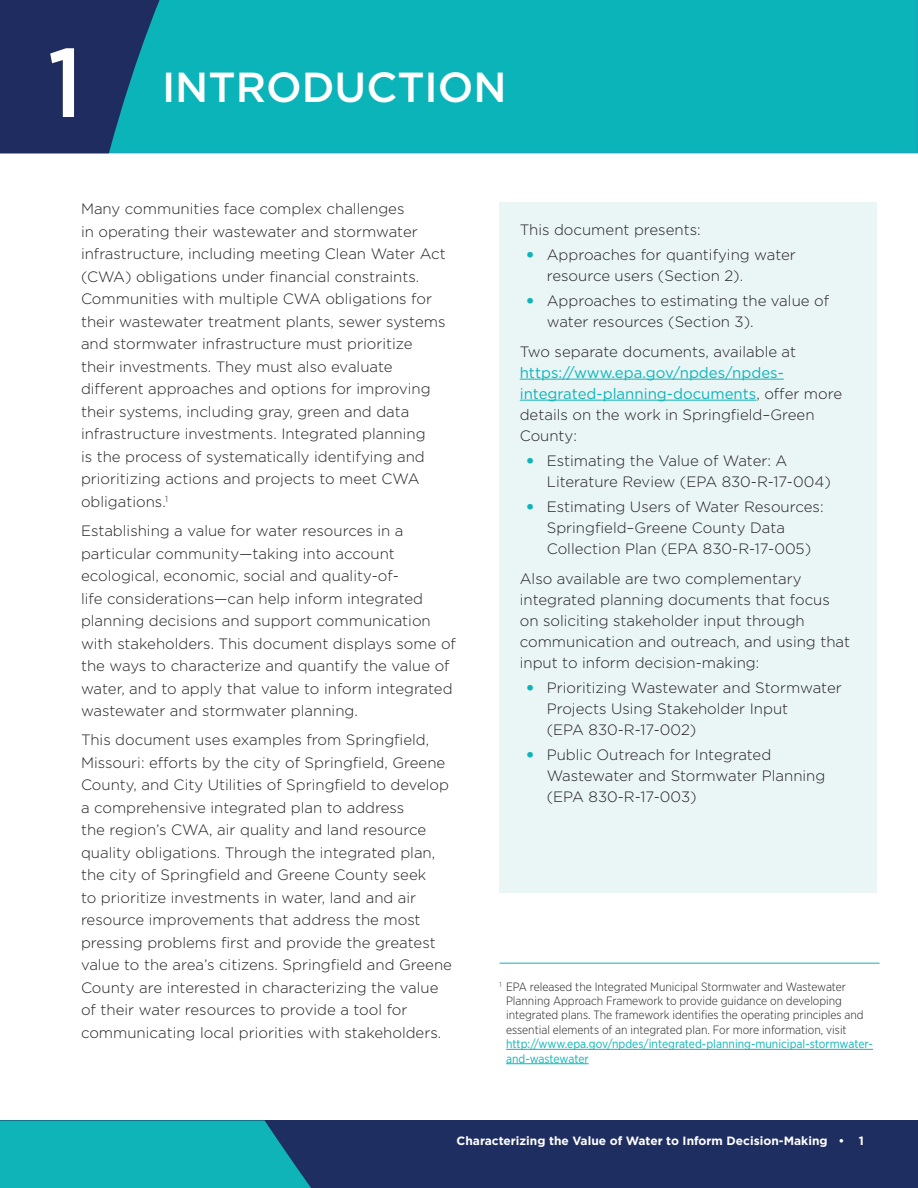
<style>
.page{position:relative;width:918px;height:1188px;background:#fff}
.page>*{position:absolute;margin:0;border:0;box-sizing:border-box;transform-origin:0 0}
.Heading_1-_Chapter_1{font:500 97.5px "Gotham Narrow";color:#fff}
.Chapter_title{font:500 42px "Gotham";color:#fff}
.Body_1{font:300 15px/22.5px "Gotham";color:#231f20}
.footnotes{font:300 12px/14.4px "Gotham Narrow";color:#231f20}
.t1{font:700 12px "Gotham";color:#fff}
.s1{font-weight:900;color:#0eb4b7}
.s2{font-weight:400;color:#0eb4b7}
</style>
<div class="page">
<div style="left:165px;top:0;width:753px;height:153px;background:#0bb4b8"></div>
<svg style="left:0;top:0;width:165px;height:153px;background:#1b456f"></svg>
<div style="left:500px;top:202px;width:378px;height:691px;background:#eaf5f6"></div>
<hr style="left:520px;top:379px;width:264px;height:1px;background:#0eb4b7">
<hr style="left:520px;top:400px;width:236px;height:1px;background:#0eb4b7">
<hr style="left:500px;top:963px;width:380px;height:1px;background:#0eb4b7">
<hr style="left:506px;top:1049px;width:367px;height:1px;background:#0eb4b7">
<hr style="left:506px;top:1063px;width:83px;height:1px;background:#0eb4b7">
<div style="left:0;top:1120px;width:918px;height:68px;background:#1f2e60"></div>
<svg style="left:0;top:1120px;width:311px;height:68px;background:#0fa8af"></svg>
<p class="Heading_1-_Chapter_1" style="left:48px;top:21px;width:36px">1</p>
<p class="Chapter_title" style="left:162px;top:60px;width:346px">INTRODUCTION</p>
<p class="Body_1" style="left:81px;top:198px;width:366px">Many communities face complex challenges<br>in operating their wastewater and stormwater infrastructure, including meeting Clean Water Act (CWA) obligations under financial constraints.<br>Communities with multiple CWA obligations for their wastewater treatment plants, sewer systems and stormwater infrastructure must prioritize their investments. They must also evaluate different approaches and options for improving their systems, including gray, green and data infrastructure investments. Integrated planning<br>is the process of systematically identifying and prioritizing actions and projects to meet CWA obligations.<sup>1</sup></p>
<p class="Body_1" style="left:81px;top:519px;width:377px">Establishing a value for water resources in a particular community—taking into account ecological, economic, social and quality-of-<br>life considerations—can help inform integrated planning decisions and support communication with stakeholders. This document displays some of the ways to characterize and quantify the value of water, and to apply that value to inform integrated wastewater and stormwater planning.</p>
<p class="Body_1" style="left:81px;top:729px;width:372px">This document uses examples from Springfield, Missouri: efforts by the city of Springfield, Greene County, and City Utilities of Springfield to develop a comprehensive integrated plan to address<br>the region’s CWA, air quality and land resource quality obligations. Through the integrated plan, the city of Springfield and Greene County seek<br>to prioritize investments in water, land and air resource improvements that address the most pressing problems first and provide the greatest value to the area’s citizens. Springfield and Greene County are interested in characterizing the value of their water resources to provide a tool for communicating local priorities with stakeholders.</p>
<p class="Body_1" style="left:520px;top:218px;width:183px">This document presents:</p>
<p class="Body_1" style="left:547px;top:244px;width:251px;line-height:21px;text-indent:-20px"><span class="s1">•</span> Approaches for quantifying water resource users (Section 2).</p>
<p class="Body_1" style="left:547px;top:290px;width:284px;line-height:21px;text-indent:-20px"><span class="s1">•</span> Approaches to estimating the value of water resources (Section 3).</p>
<p class="Body_1" style="left:520px;top:340px;width:324px;line-height:21px">Two separate documents, available at <span class="s2">https://www.epa.gov/npdes/npdes&shy;integrated-planning-documents</span>, offer more details on the work in Springfield–Green County:</p>
<p class="Body_1" style="left:547px;top:450px;width:286px;line-height:21px;text-indent:-20px"><span class="s1">•</span> Estimating the Value of Water: A<br>Literature Review (EPA 830-R-17-004)</p>
<p class="Body_1" style="left:547px;top:496px;width:278px;line-height:21px;text-indent:-20px"><span class="s1">•</span> Estimating Users of Water Resources:<br>Springfield–Greene County Data<br>Collection Plan (EPA 830-R-17-005)</p>
<p class="Body_1" style="left:520px;top:567px;width:332px;line-height:21px">Also available are two complementary integrated planning documents that focus on soliciting stakeholder input through communication and outreach, and using that input to inform decision-making:</p>
<p class="Body_1" style="left:547px;top:677px;width:297px;line-height:21px;text-indent:-20px"><span class="s1">•</span> Prioritizing Wastewater and Stormwater<br>Projects Using Stakeholder Input<br>(EPA 830-R-17-002)</p>
<p class="Body_1" style="left:547px;top:744px;width:280px;line-height:21px;text-indent:-20px"><span class="s1">•</span> Public Outreach for Integrated<br>Wastewater and Stormwater Planning (EPA 830-R-17-003)</p>
<p class="footnotes" style="left:506px;top:979px;width:369px;text-indent:-7px"><sup>1</sup> EPA released the Integrated Municipal Stormwater and Wastewater Planning Approach Framework to provide guidance on developing integrated plans. The framework identifies the operating principles and essential elements of an integrated plan. For more information, visit <span class="s2">http://www.epa.gov/npdes/integrated-planning-municipal-stormwater&shy;and-wastewater</span></p>
<p class="t1" style="left:457px;top:1133px;width:409px">Characterizing the Value of Water to Inform Decision-Making • 1</p>
</div>
